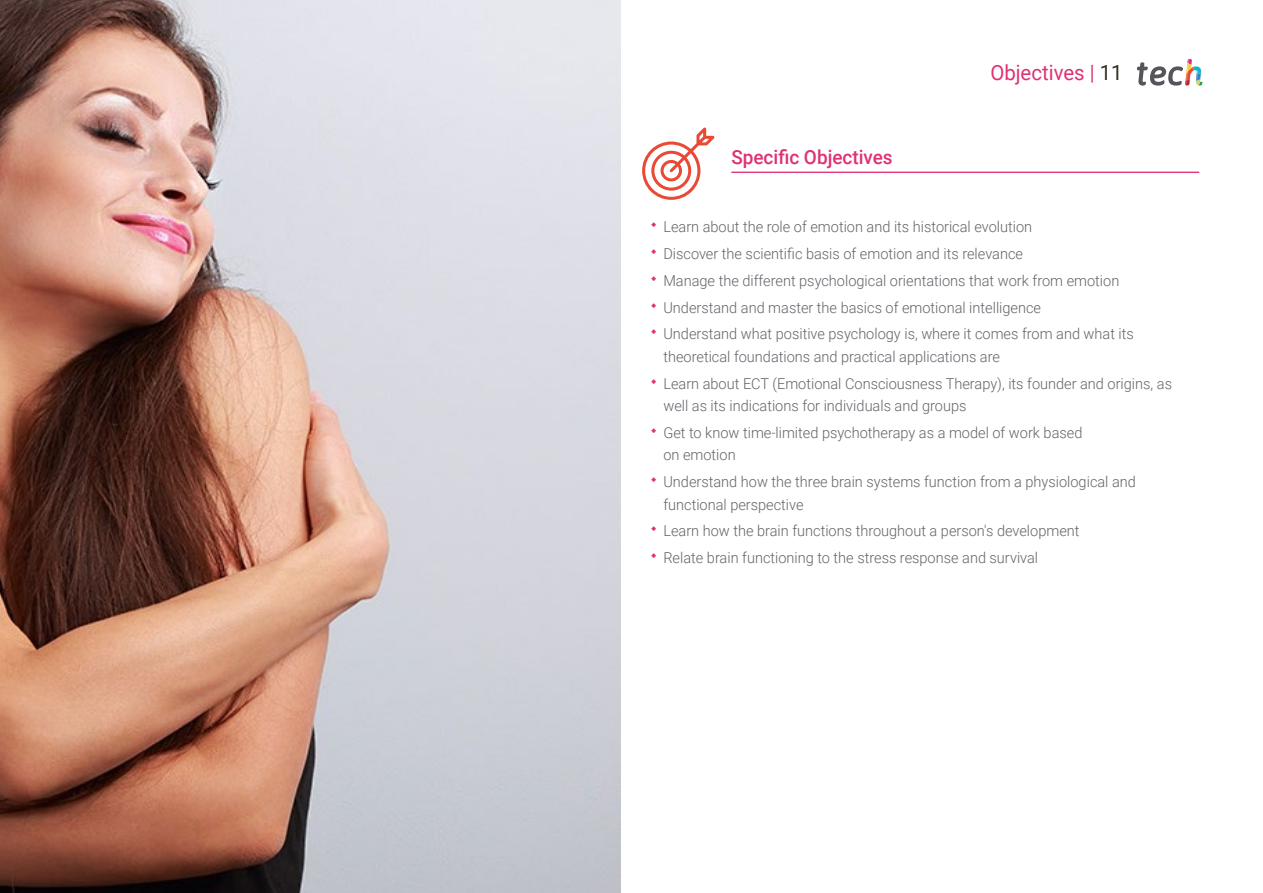
<style>
.page{position:relative;width:1263px;height:893px;background:#fff}
.page>*{position:absolute;margin:0;border:0;box-sizing:border-box;transform-origin:0 0}
.t1{font:21px "Roboto";color:#df3174}
.t2{font:500 19.5px "Roboto";color:#df3174}
.t3{font:300 15px/26.7px "Roboto";color:#61646a}
.s1{color:#312e20}
</style>
<div class="page">
<svg style="left:642px;top:127px;width:72px;height:73px"></svg>
<hr style="left:731px;top:172px;width:468px;height:1px;background:#df3174">
<img style="left:0;top:0;width:621px;height:893px">
<svg style="left:1137px;top:59px;width:65px;height:27px"></svg>
<h2 class="t2" style="left:731px;top:143px;width:163px">Specific Objectives</h2>
<h1 class="t1" style="left:990px;top:57px;width:134px">Objectives | <span class="s1">11</span></h1>
<p class="t3" style="left:663px;top:213px;width:472px">Learn about the role of emotion and its historical evolution<br>Discover the scientific basis of emotion and its relevance<br>Manage the different psychological orientations that work from emotion Understand and master the basics of emotional intelligence<br>Understand what positive psychology is, where it comes from and what its</p>
<p class="t3" style="left:663px;top:343px;width:510px">theoretical foundations and practical applications are<br>Learn about ECT (Emotional Consciousness Therapy), its founder and origins, as</p>
<p class="t3" style="left:663px;top:392px;width:421px">well as its indications for individuals and groups<br>Get to know time-limited psychotherapy as a model of work based</p>
<p class="t3" style="left:663px;top:441px;width:474px">on emotion<br>Understand how the three brain systems function from a physiological and</p>
<p class="t3" style="left:663px;top:490px;width:418px">functional perspective<br>Learn how the brain functions throughout a person's development<br>Relate brain functioning to the stress response and survival</p>
</div>
